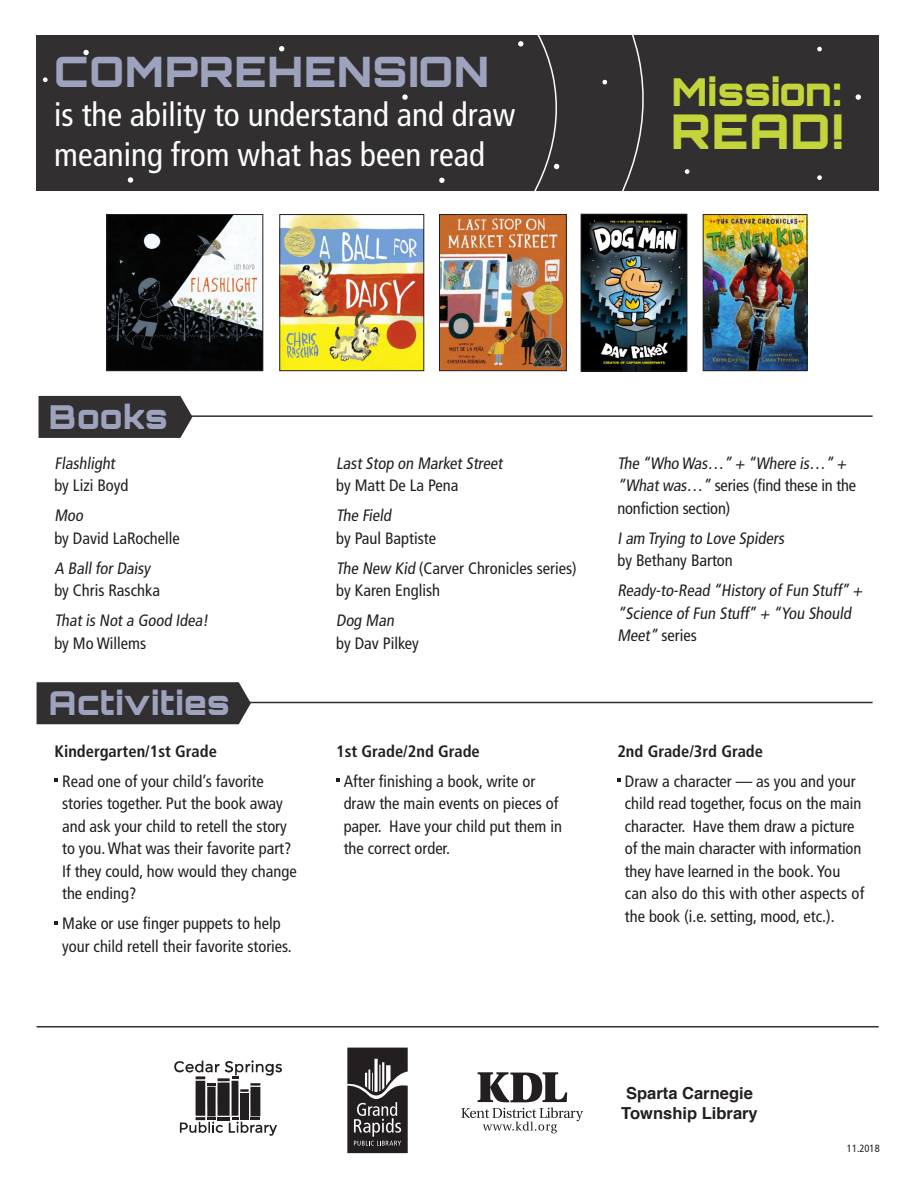
<style>
.page{position:relative;width:918px;height:1188px;background:#fff}
.page>*{position:absolute;margin:0;border:0;box-sizing:border-box;transform-origin:0 0}
.t1{font:900 48px "Orbitron";color:#c4d53c}
.t2{font:900 42px "Orbitron";letter-spacing:.02em;color:#9da2bd}
.t3{font:900 38.55px "Orbitron";color:#c4d53c}
.t4{font:condensed 33px/39.6px "Frutiger LT Std";color:#fff}
.t5{font:900 33px "Orbitron";letter-spacing:.02em;color:#9da2bd}
.t6{font:condensed 16.5px/22.5px "Frutiger LT Std";color:#231f20}
.t7{font:700 condensed 16.5px "Frutiger LT Std";color:#231f20}
.t8{font:700 16.5px/19.8px "Helvetica";color:#231f20}
.t9{font:condensed 10.5px "Frutiger LT Std";color:#231f20}
</style>
<div class="page">
<div style="left:37px;top:35px;width:842px;height:156px;background:#312f30"></div>
<svg style="left:685px;top:169px;width:5px;height:5px"></svg>
<svg style="left:856px;top:94px;width:5px;height:6px"></svg>
<svg style="left:817px;top:47px;width:5px;height:4px"></svg>
<svg style="left:817px;top:175px;width:5px;height:5px"></svg>
<svg style="left:461px;top:1072px;width:122px;height:61px"></svg>
<svg style="left:347px;top:1048px;width:61px;height:105px;background:#4c494a"></svg>
<svg style="left:174px;top:1060px;width:108px;height:76px"></svg>
<hr style="left:37px;top:1026px;width:842px;height:2px;background:#312f30">
<svg style="left:36px;top:35px;width:531px;height:337px"></svg>
<div style="left:39px;top:396px;width:153px;height:42px;background:#312f30"></div>
<div style="left:37px;top:682px;width:214px;height:42px;background:#312f30"></div>
<svg style="left:55px;top:921px;width:3px;height:4px"></svg>
<img style="left:108px;top:216px;width:153px;height:153px">
<div style="left:106px;top:214px;width:157px;height:157px;border:1px solid #231f20"></div>
<img style="left:281px;top:216px;width:141px;height:153px">
<div style="left:279px;top:214px;width:145px;height:157px;border:1px solid #231f20"></div>
<img style="left:441px;top:216px;width:124px;height:153px">
<div style="left:439px;top:214px;width:128px;height:157px;border:1px solid #231f20"></div>
<img style="left:705px;top:216px;width:100px;height:153px">
<div style="left:703px;top:214px;width:104px;height:157px;border:1px solid #231f20"></div>
<svg style="left:336px;top:779px;width:4px;height:3px"></svg>
<svg style="left:617px;top:779px;width:4px;height:3px"></svg>
<img style="left:583px;top:216px;width:102px;height:153px">
<div style="left:581px;top:214px;width:106px;height:157px;border:1px solid #231f20"></div>
<hr style="left:180px;top:415px;width:693px;height:2px;background:#312f30">
<hr style="left:206px;top:702px;width:667px;height:1px;background:#312f30">
<p class="t2" style="left:54px;top:46px;width:436px">COMPREHENSION</p>
<p class="t4" style="left:54px;top:95px;width:463px">is the ability to understand and draw meaning from what has been read</p>
<h3 class="t3" style="left:672px;top:68px;width:171px">Mission:</h3>
<h1 class="t1" style="left:671px;top:102px;width:172px">READ!</h1>
<p class="t5" style="left:49px;top:397px;width:120px">Books</p>
<p class="t6" style="left:54px;top:452px;width:65px">Flashlight</p>
<p class="t6" style="left:54px;top:474px;width:76px">by Lizi Boyd</p>
<p class="t6" style="left:54px;top:504px;width:33px">Moo</p>
<p class="t6" style="left:54px;top:527px;width:127px">by David LaRochelle</p>
<p class="t6" style="left:54px;top:557px;width:97px">A Ball for Daisy</p>
<p class="t6" style="left:54px;top:579px;width:107px">by Chris Raschka</p>
<p class="t6" style="left:54px;top:609px;width:158px">That is Not a Good Idea!</p>
<p class="t6" style="left:54px;top:632px;width:93px">by Mo Willems</p>
<p class="t5" style="left:49px;top:683px;width:182px">Activities</p>
<p class="t7" style="left:55px;top:741px;width:164px">Kindergarten/1st Grade</p>
<p class="t6" style="left:62px;top:770px;width:203px">Read one of your child’s favorite</p>
<p class="t6" style="left:62px;top:792px;width:236px">stories together. Put the book away and ask your child to retell the story to you. What was their favorite part?<br>If they could, how would they change the ending?</p>
<p class="t6" style="left:62px;top:912px;width:220px">Make or use finger puppets to help</p>
<p class="t6" style="left:62px;top:935px;width:231px">your child retell their favorite stories.</p>
<p class="t6" style="left:336px;top:452px;width:170px">Last Stop on Market Street</p>
<p class="t6" style="left:336px;top:474px;width:124px">by Matt De La Pena</p>
<p class="t6" style="left:336px;top:504px;width:59px">The Field</p>
<p class="t6" style="left:336px;top:527px;width:101px">by Paul Baptiste</p>
<p class="t6" style="left:336px;top:557px;width:242px">The New Kid (Carver Chronicles series)</p>
<p class="t6" style="left:336px;top:579px;width:105px">by Karen English</p>
<p class="t6" style="left:336px;top:609px;width:62px">Dog Man</p>
<p class="t6" style="left:336px;top:632px;width:84px">by Dav Pilkey</p>
<p class="t7" style="left:336px;top:741px;width:145px">1st Grade/2nd Grade</p>
<p class="t6" style="left:344px;top:770px;width:193px">After finishing a book, write or</p>
<p class="t6" style="left:344px;top:792px;width:220px">draw the main events on pieces of paper. Have your child put them in</p>
<p class="t6" style="left:344px;top:837px;width:108px">the correct order.</p>
<p class="t6" style="left:617px;top:452px;width:240px">The “Who Was…” + “Where is…” + “Whatwas…” series (find these in the nonfiction section)</p>
<p class="t6" style="left:617px;top:527px;width:171px">I am Trying to Love Spiders</p>
<p class="t6" style="left:617px;top:549px;width:117px">by Bethany Barton</p>
<p class="t6" style="left:617px;top:579px;width:249px">Ready-to-Read “History of Fun Stuff” + “Science of Fun Stuff” + “You Should<br>Meet” series</p>
<p class="t7" style="left:617px;top:741px;width:147px">2nd Grade/3rd Grade</p>
<p class="t6" style="left:625px;top:770px;width:232px">Draw a character — as you and your</p>
<p class="t6" style="left:625px;top:792px;width:241px">child read together, focus on the main character. Have them draw a picture of the main character with information they have learned in the book. You can also do this with other aspects of the book (i.e. setting, mood, etc.).</p>
<p class="t8" style="left:621px;top:1084px;width:138px">Sparta Carnegie<br>Township Library</p>
<p class="t9" style="left:847px;top:1142px;width:34px">11.2018</p>
</div>
